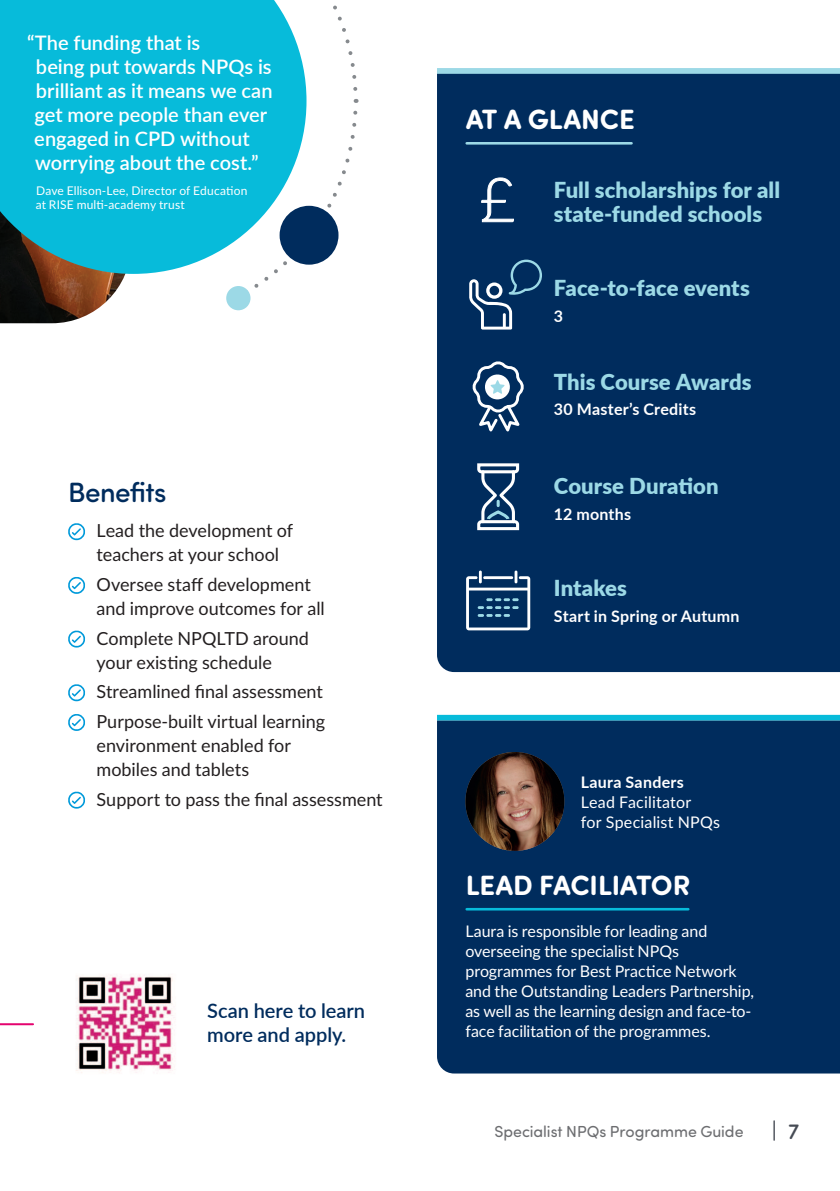
<style>
.page{position:relative;width:840px;height:1191px;background:#fff}
.page>*{position:absolute;margin:0;border:0;box-sizing:border-box;transform-origin:0 0}
.t1{font:700 28px "Sofia Pro Soft";letter-spacing:-.005em;color:#fff}
.t2{font:500 28px "Sofia Pro Soft";letter-spacing:-.02em;color:#002c5d}
.t3{font:900 22px/24px "Lato";letter-spacing:.005em;color:#9cd9e6}
.t4{font:500 22px "Sofia Pro Soft";color:#464b54}
.t5{font:600 20px/24px "Lato";color:#fff}
.t6{font:600 20px/24px "Lato";color:#002c5d}
.t7{font:18px/24px "Lato";color:#231f20}
.t8{font:16px/20px "Lato";letter-spacing:-.005em;color:#fff}
.t9{font:700 16px "Lato";letter-spacing:.015em;color:#fff}
.t10{font:16px/20px "Lato";letter-spacing:.015em;color:#fff}
.t11{font:16px "Sofia Pro Soft";letter-spacing:-.005em;color:#6d6e71}
.t12{font:12px/14.4px "Lato";letter-spacing:.015em;color:#fff}
</style>
<div class="page">
<svg style="left:241px;top:99px;width:118px;height:201px"></svg>
<svg style="left:306px;top:5px;width:52px;height:88px"></svg>
<div style="left:279px;top:206px;width:59px;height:59px;background:#002c5d;border-radius:50%"></div>
<div style="left:226px;top:286px;width:24px;height:24px;background:#9cd9e6;border-radius:50%"></div>
<hr style="left:0;top:1023px;width:33px;height:2px;background:#e4036f">
<img style="left:0;top:274px;width:126px;height:49px">
<div style="left:437px;top:71px;width:402px;height:601px;background:#002c5d"></div>
<hr style="left:466px;top:142px;width:165px;height:3px;background:#9cd9e6">
<div style="left:439px;top:68px;width:400px;height:6px;background:#9cd9e6"></div>
<div style="left:439px;top:715px;width:400px;height:5px;background:#07bbda"></div>
<div style="left:437px;top:720px;width:402px;height:353px;background:#002c5d"></div>
<hr style="left:466px;top:908px;width:222px;height:2px;background:#07bbda">
<img style="left:465px;top:752px;width:99px;height:99px;border-radius:49px">
<img style="left:76px;top:975px;width:99px;height:98px">
<svg style="left:0;top:0;width:306px;height:274px;background:#1ab9d4"></svg>
<svg style="left:68px;top:523px;width:17px;height:17px"></svg>
<svg style="left:68px;top:577px;width:17px;height:17px"></svg>
<svg style="left:68px;top:630px;width:17px;height:17px"></svg>
<svg style="left:68px;top:684px;width:17px;height:17px"></svg>
<svg style="left:68px;top:714px;width:17px;height:17px"></svg>
<svg style="left:68px;top:791px;width:17px;height:17px"></svg>
<svg style="left:469px;top:358px;width:58px;height:79px"></svg>
<svg style="left:475px;top:462px;width:45px;height:70px"></svg>
<svg style="left:469px;top:260px;width:72px;height:69px;background:#274e77"></svg>
<svg style="left:480px;top:177px;width:34px;height:45px"></svg>
<svg style="left:466px;top:570px;width:64px;height:60px"></svg>
<p class="t5" style="left:34px;top:32px;width:240px;text-indent:-7px">“The funding that is<br>being put towards NPQs is brilliant as it means we can get more people than ever engaged in CPD without worrying about the cost.”</p>
<p class="t12" style="left:36px;top:183px;width:213px">Dave Ellison-Lee, Director of Educa琀椀on at RISE mul琀椀-academy trust</p>
<h1 class="t2" style="left:68px;top:479px;width:100px">Benefits</h1>
<p class="t7" style="left:96px;top:518px;width:198px">Lead the development of teachers at your school</p>
<p class="t7" style="left:96px;top:571px;width:230px">Oversee sta昀昀 development and improve outcomes for all</p>
<p class="t7" style="left:96px;top:627px;width:214px">Complete NPQLTD around your exis琀椀ng schedule</p>
<p class="t7" style="left:96px;top:676px;width:230px;line-height:29.6px">Streamlined 昀椀nal assessment<br>Purpose-built virtual learning</p>
<p class="t7" style="left:96px;top:732px;width:196px">environment enabled for mobiles and tablets</p>
<p class="t7" style="left:96px;top:786px;width:287px">Support to pass the 昀椀nal assessment</p>
<p class="t6" style="left:207px;top:1000px;width:159px">Scan here to learn more and apply.</p>
<h1 class="t1" style="left:465px;top:108px;width:170px">AT A GLANCE</h1>
<p class="t3" style="left:553px;top:177px;width:228px">Full scholarships for all state-funded schools</p>
<p class="t3" style="left:553px;top:275px;width:197px">Face-to-face events</p>
<p class="t9" style="left:553px;top:309px;width:11px">3</p>
<p class="t3" style="left:553px;top:369px;width:199px">This Course Awards</p>
<p class="t9" style="left:553px;top:403px;width:144px">30 Master’s Credits</p>
<p class="t3" style="left:553px;top:473px;width:166px">Course Dura琀椀on</p>
<p class="t9" style="left:553px;top:507px;width:79px">12 months</p>
<p class="t3" style="left:553px;top:575px;width:75px">Intakes</p>
<p class="t9" style="left:553px;top:609px;width:187px">Start in Spring or Autumn</p>
<p class="t9" style="left:580px;top:775px;width:105px">Laura Sanders</p>
<p class="t10" style="left:580px;top:793px;width:141px">Lead Facilitator<br>for Specialist NPQs</p>
<h1 class="t1" style="left:465px;top:874px;width:226px">LEAD FACILIATOR</h1>
<p class="t8" style="left:465px;top:922px;width:290px">Laura is responsible for leading and overseeing the specialist NPQs programmes for Best Prac琀椀ce Network and the Outstanding Leaders Partnership, as well as the learning design and face-to&shy;face facilita琀椀on of the programmes.</p>
<p class="t11" style="left:494px;top:1125px;width:250px">Specialist NPQs Programme Guide</p>
<p class="t4" style="left:771px;top:1121px;width:29px">| 7</p>
</div>
